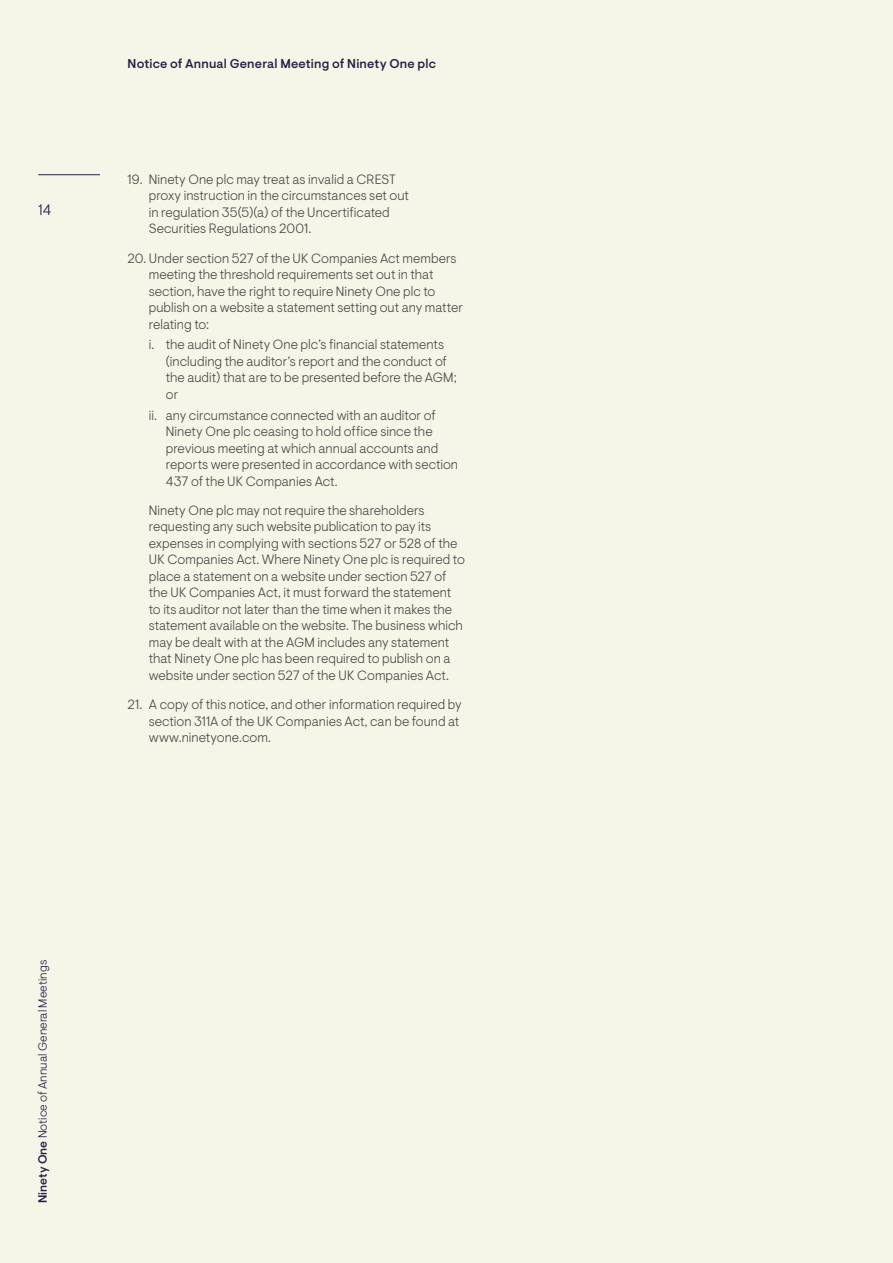
<style>
.page{position:relative;width:893px;height:1263px;background:#f6f6e8}
.page>*{position:absolute;margin:0;border:0;box-sizing:border-box;transform-origin:0 0}
.t1{font:300 15px "Ninety One Visuelt";color:#281d43}
.t2{font:300 13.5px/16.5px "Ninety One Visuelt";color:#4a4a49}
.t3{font:500 12.75px "Ninety One Visuelt";letter-spacing:.015em;color:#281d43}
.t4{font:300 12px "Ninety One Visuelt";letter-spacing:.01em;color:#281d43}
.s1{font-weight:500}
</style>
<div class="page">
<hr style="left:38px;top:174px;width:62px;height:1px;background:#281d43">
<p class="t1" style="left:38px;top:201px;width:14px">14</p>
<p class="t3" style="left:128px;top:57px;width:310px">Notice of Annual General Meeting of Ninety One plc</p>
<p class="t2" style="left:149px;top:171px;width:262px;text-indent:-21px">19. Ninety One plc may treat as invalid a CREST proxy instruction in the circumstances set out in regulation 35(5)(a) of the Uncertificated Securities Regulations 2001.</p>
<p class="t2" style="left:149px;top:250px;width:316px;text-indent:-21px">20. Under section 527 of the UK Companies Act members meeting the threshold requirements set out in that section, have the right to require Ninety One plc to publish on a website a statement setting out any matter relating to:</p>
<p class="t2" style="left:166px;top:337px;width:292px;text-indent:-17px">i. the audit of Ninety One plc’s financial statements (including the auditor’s report and the conduct of the audit) that are to be presented before the AGM; or</p>
<p class="t2" style="left:166px;top:407px;width:294px;text-indent:-17px">ii. any circumstance connected with an auditor of Ninety One plc ceasing to hold office since the previous meeting at which annual accounts and reports were presented in accordance with section 437 of the UK Companies Act.</p>
<p class="t2" style="left:149px;top:502px;width:318px">Ninety One plc may not require the shareholders requesting any such website publication to pay its expenses in complying with sections 527 or 528 of the UK Companies Act. Where Ninety One plc is required to place a statement on a website under section 527 of the UK Companies Act, it must forward the statement to its auditor not later than the time when it makes the statement available on the website. The business which may be dealt with at the AGM includes any statement that Ninety One plc has been required to publish on a website under section 527 of the UK Companies Act.</p>
<p class="t2" style="left:149px;top:696px;width:314px;text-indent:-21px">21. A copy of this notice, and other information required by section 311A of the UK Companies Act, can be found at www.ninetyone.com.</p>
<p class="t4" style="left:36px;top:1203px;width:245px;rotate:-90deg"><span class="s1">Ninety One</span> Notice of Annual General Meetings</p>
</div>
